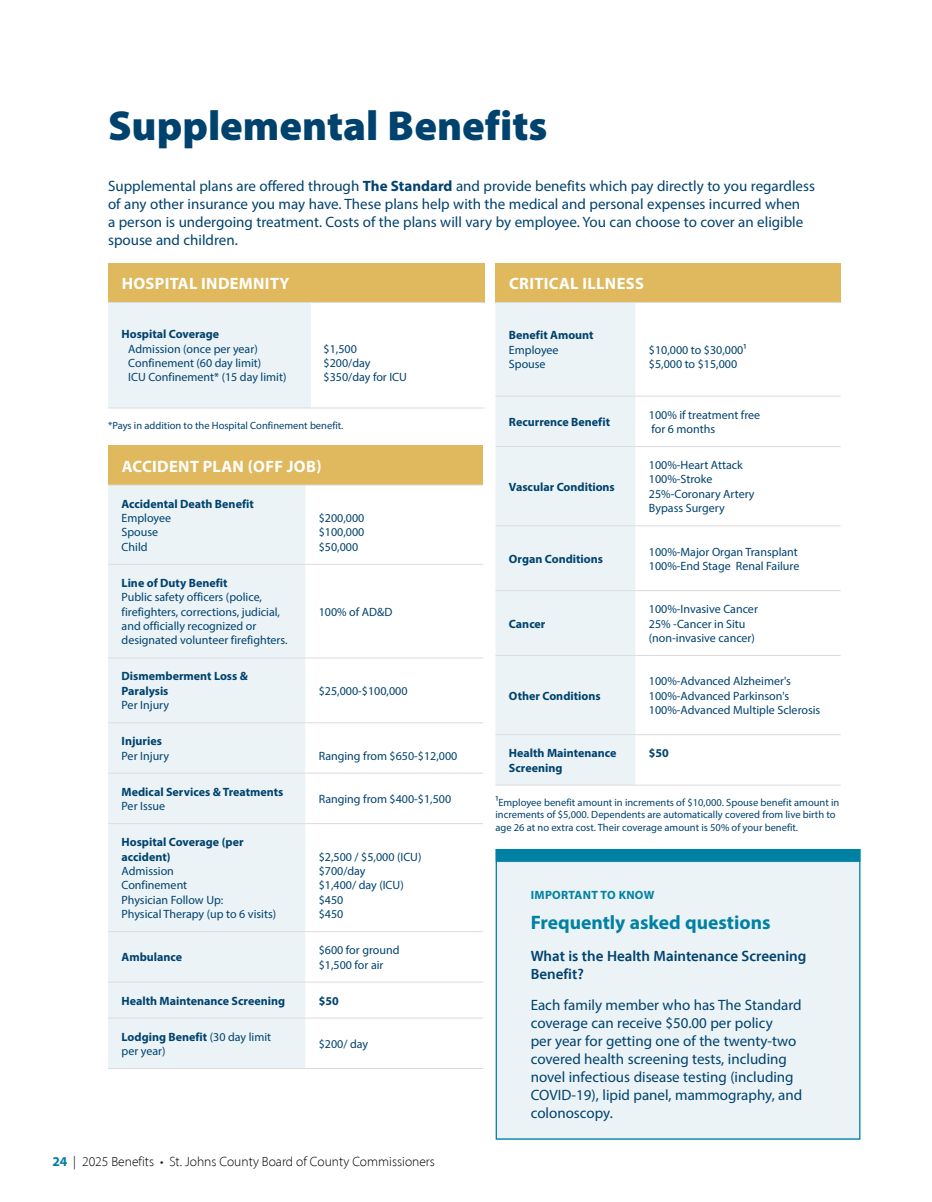
<style>
.page{position:relative;width:932px;height:1202px;background:#fff}
.page>*{position:absolute;margin:0;border:0;box-sizing:border-box;transform-origin:0 0}
.t1{font:900 42px "Myriad Pro";color:#00426e}
.t2{font:700 19.5px "Myriad Pro";color:#0081a3}
.t3{font:700 16.5px "Myriad Pro";letter-spacing:.02em;color:#fff}
.t4{font:15px/18px "Myriad Pro";color:#00426e}
.t5{font:600 15px/18px "Myriad Pro";color:#00426e}
.t6{font:300 13.5px "Myriad Pro";color:#000}
.t7{font:12px/14.4px "Myriad Pro";color:#00426e}
.t8{font:700 12px/14.4px "Myriad Pro";color:#00426e}
.t9{font:700 12px "Myriad Pro";letter-spacing:.025em;color:#0081a3}
.t10{font:10.5px/12px "Myriad Pro";color:#00426e}
.s1{font-weight:700}
.s2{font-weight:700;color:#0081a3}
.s3{font-size:12px}
</style>
<div class="page">
<div style="left:495px;top:263px;width:345px;height:39px;background:#e0b85d"></div>
<div style="left:495px;top:303px;width:140px;height:481px;background:#ebf3f6"></div>
<hr style="left:495px;top:302px;width:140px;height:1px;background:#dcdcde">
<hr style="left:635px;top:302px;width:205px;height:1px;background:#dcdcde">
<hr style="left:495px;top:396px;width:140px;height:1px;background:#dcdcde">
<hr style="left:635px;top:396px;width:205px;height:1px;background:#dcdcde">
<hr style="left:495px;top:446px;width:140px;height:1px;background:#dcdcde">
<hr style="left:635px;top:446px;width:205px;height:1px;background:#dcdcde">
<hr style="left:495px;top:525px;width:140px;height:1px;background:#dcdcde">
<hr style="left:635px;top:525px;width:205px;height:1px;background:#dcdcde">
<hr style="left:495px;top:590px;width:140px;height:1px;background:#dcdcde">
<hr style="left:635px;top:590px;width:205px;height:1px;background:#dcdcde">
<hr style="left:495px;top:655px;width:140px;height:1px;background:#dcdcde">
<hr style="left:635px;top:655px;width:205px;height:1px;background:#dcdcde">
<hr style="left:495px;top:734px;width:140px;height:1px;background:#dcdcde">
<hr style="left:635px;top:734px;width:205px;height:1px;background:#dcdcde">
<hr style="left:495px;top:784px;width:140px;height:1px;background:#dcdcde">
<hr style="left:635px;top:784px;width:205px;height:1px;background:#dcdcde">
<div style="left:108px;top:446px;width:375px;height:39px;background:#e0b85d"></div>
<div style="left:108px;top:485px;width:197px;height:583px;background:#ebf3f6"></div>
<hr style="left:108px;top:484px;width:197px;height:1px;background:#dcdcde">
<hr style="left:305px;top:484px;width:178px;height:1px;background:#dcdcde">
<hr style="left:108px;top:564px;width:197px;height:1px;background:#dcdcde">
<hr style="left:305px;top:564px;width:178px;height:1px;background:#dcdcde">
<hr style="left:108px;top:657px;width:197px;height:1px;background:#dcdcde">
<hr style="left:305px;top:657px;width:178px;height:1px;background:#dcdcde">
<hr style="left:108px;top:722px;width:197px;height:1px;background:#dcdcde">
<hr style="left:305px;top:722px;width:178px;height:1px;background:#dcdcde">
<hr style="left:108px;top:772px;width:197px;height:1px;background:#dcdcde">
<hr style="left:305px;top:772px;width:178px;height:1px;background:#dcdcde">
<hr style="left:108px;top:823px;width:197px;height:1px;background:#dcdcde">
<hr style="left:305px;top:823px;width:178px;height:1px;background:#dcdcde">
<hr style="left:108px;top:931px;width:197px;height:1px;background:#dcdcde">
<hr style="left:305px;top:931px;width:178px;height:1px;background:#dcdcde">
<hr style="left:108px;top:981px;width:197px;height:1px;background:#dcdcde">
<hr style="left:305px;top:981px;width:178px;height:1px;background:#dcdcde">
<hr style="left:108px;top:1017px;width:197px;height:1px;background:#dcdcde">
<hr style="left:305px;top:1017px;width:178px;height:1px;background:#dcdcde">
<hr style="left:108px;top:1068px;width:197px;height:1px;background:#dcdcde">
<hr style="left:305px;top:1068px;width:178px;height:1px;background:#dcdcde">
<div style="left:108px;top:263px;width:376px;height:39px;background:#e0b85d"></div>
<div style="left:108px;top:302px;width:202px;height:106px;background:#ebf3f6"></div>
<hr style="left:108px;top:302px;width:202px;height:1px;background:#dcdcde">
<hr style="left:310px;top:302px;width:174px;height:1px;background:#dcdcde">
<hr style="left:108px;top:407px;width:202px;height:1px;background:#dcdcde">
<hr style="left:310px;top:407px;width:174px;height:1px;background:#dcdcde">
<div style="left:495px;top:849px;width:366px;height:291px;background:#ebf3f6"></div>
<h1 class="t1" style="left:108px;top:97px;width:441px">Supplemental Benefits</h1>
<p class="t4" style="left:108px;top:177px;width:708px">Supplemental plans are offered through <span class="s1">The Standard</span> and provide benefits which pay directly to you regardless of any other insurance you may have. These plans help with the medical and personal expenses incurred when<br>a person is undergoing treatment. Costs of the plans will vary by employee. You can choose to cover an eligible spouse and children.</p>
<h3 class="t3" style="left:509px;top:273px;width:136px">CRITICAL ILLNESS</h3>
<h3 class="t3" style="left:122px;top:273px;width:169px">HOSPITAL INDEMNITY</h3>
<p class="t8" style="left:122px;top:326px;width:99px">Hospital Coverage</p>
<p class="t7" style="left:128px;top:341px;width:160px">Admission (once per year)<br>Confinement (60 day limit)<br>ICU Confinement* (15 day limit)</p>
<p class="t7" style="left:323px;top:341px;width:85px">$1,500<br>$200/day $350/day for ICU</p>
<p class="t10" style="left:108px;top:420px;width:237px">*Pays in addition to the Hospital Confinement benefit.</p>
<h3 class="t3" style="left:122px;top:455px;width:201px">ACCIDENT PLAN (OFF JOB)</h3>
<p class="t8" style="left:122px;top:496px;width:134px">Accidental Death Benefit</p>
<p class="t7" style="left:122px;top:510px;width:51px">Employee<br>Spouse<br>Child</p>
<p class="t7" style="left:319px;top:510px;width:47px;text-align:justify">$200,000 $100,000 $50,000</p>
<p class="t8" style="left:122px;top:575px;width:108px">Line of Duty Benefit</p>
<p class="t7" style="left:122px;top:590px;width:167px">Public safety officers (police, firefighters, corrections, judicial, and officially recognized or designated volunteer firefighters.</p>
<p class="t7" style="left:319px;top:604px;width:75px">100% of AD&amp;D</p>
<p class="t8" style="left:122px;top:669px;width:128px">Dismemberment Loss &amp;<br>Paralysis</p>
<p class="t7" style="left:122px;top:698px;width:49px">Per Injury</p>
<p class="t7" style="left:319px;top:683px;width:90px">$25,000-$100,000</p>
<p class="t8" style="left:122px;top:733px;width:42px">Injuries</p>
<p class="t7" style="left:122px;top:748px;width:49px">Per Injury</p>
<p class="t7" style="left:319px;top:748px;width:140px">Ranging from $650-$12,000</p>
<p class="t8" style="left:122px;top:784px;width:163px">Medical Services &amp; Treatments</p>
<p class="t7" style="left:122px;top:798px;width:45px">Per Issue</p>
<p class="t7" style="left:319px;top:791px;width:134px">Ranging from $400-$1,500</p>
<p class="t8" style="left:122px;top:834px;width:123px">Hospital Coverage (per accident)</p>
<p class="t7" style="left:122px;top:863px;width:156px">Admission<br>Confinement<br>Physician Follow Up:<br>Physical Therapy (up to 6 visits)</p>
<p class="t7" style="left:319px;top:849px;width:104px">$2,500 / $5,000 (ICU) $700/day<br>$1,400/ day (ICU) $450<br>$450</p>
<p class="t8" style="left:122px;top:949px;width:62px">Ambulance</p>
<p class="t7" style="left:319px;top:942px;width:82px">$600 for ground $1,500 for air</p>
<p class="t8" style="left:122px;top:993px;width:165px">Health Maintenance Screening</p>
<p class="t8" style="left:319px;top:993px;width:21px">$50</p>
<p class="t7" style="left:122px;top:1029px;width:151px"><span class="s1">Lodging Benefit</span> (30 day limit per year)</p>
<p class="t7" style="left:319px;top:1036px;width:51px">$200/ day</p>
<p class="t6" style="left:52px;top:1153px;width:384px"><span class="s2">24</span> | 2025 Benefits • St. Johns County Board of County Commissioners</p>
<p class="t8" style="left:509px;top:328px;width:86px">Benefit Amount</p>
<p class="t7" style="left:509px;top:342px;width:51px">Employee<br>Spouse</p>
<p class="t7" style="left:649px;top:342px;width:99px">$10,000 to $30,0001 $5,000 to $15,000</p>
<p class="t8" style="left:509px;top:414px;width:103px">Recurrence Benefit</p>
<p class="t7" style="left:649px;top:407px;width:113px">100% if treatment free for 6 months</p>
<p class="t8" style="left:509px;top:479px;width:107px">Vascular Conditions</p>
<p class="t7" style="left:649px;top:457px;width:107px">100%-Heart Attack<br>100%-Stroke<br>25%-Coronary Artery<br>Bypass Surgery</p>
<p class="t8" style="left:509px;top:551px;width:96px">Organ Conditions</p>
<p class="t7" style="left:649px;top:544px;width:152px">100%-Major Organ Transplant<br>100%-End Stage Renal Failure</p>
<p class="t8" style="left:509px;top:616px;width:38px">Cancer</p>
<p class="t8" style="left:509px;top:688px;width:93px">Other Conditions</p>
<p class="t7" style="left:649px;top:601px;width:110px">100%-Invasive Cancer<br>25% -Cancer in Situ (non-invasive cancer)</p>
<p class="t7" style="left:649px;top:673px;width:173px">100%-Advanced Alzheimer's<br>100%-Advanced Parkinson's<br>100%-Advanced Multiple Sclerosis</p>
<p class="t8" style="left:509px;top:745px;width:109px">Health Maintenance<br>Screening</p>
<p class="t8" style="left:649px;top:745px;width:21px">$50</p>
<p class="t10" style="left:495px;top:796px;width:345px"><span class="s3">1</span>Employee benefit amount in increments of $10,000. Spouse benefit amount in increments of $5,000. Dependents are automatically covered from live birth to age 26 at no extra cost. Their coverage amount is 50% of your benefit.</p>
<p class="t9" style="left:531px;top:887px;width:125px">IMPORTANT TO KNOW</p>
<h2 class="t2" style="left:530px;top:909px;width:241px">Frequently asked questions</h2>
<p class="t5" style="left:530px;top:946px;width:277px">What is the Health Maintenance Screening<br>Benefit?</p>
<p class="t4" style="left:530px;top:995px;width:273px">Each family member who has The Standard coverage can receive $50.00 per policy<br>per year for getting one of the twenty-two covered health screening tests, including novel infectious disease testing (including COVID-19), lipid panel, mammography, and colonoscopy.</p>
</div>
